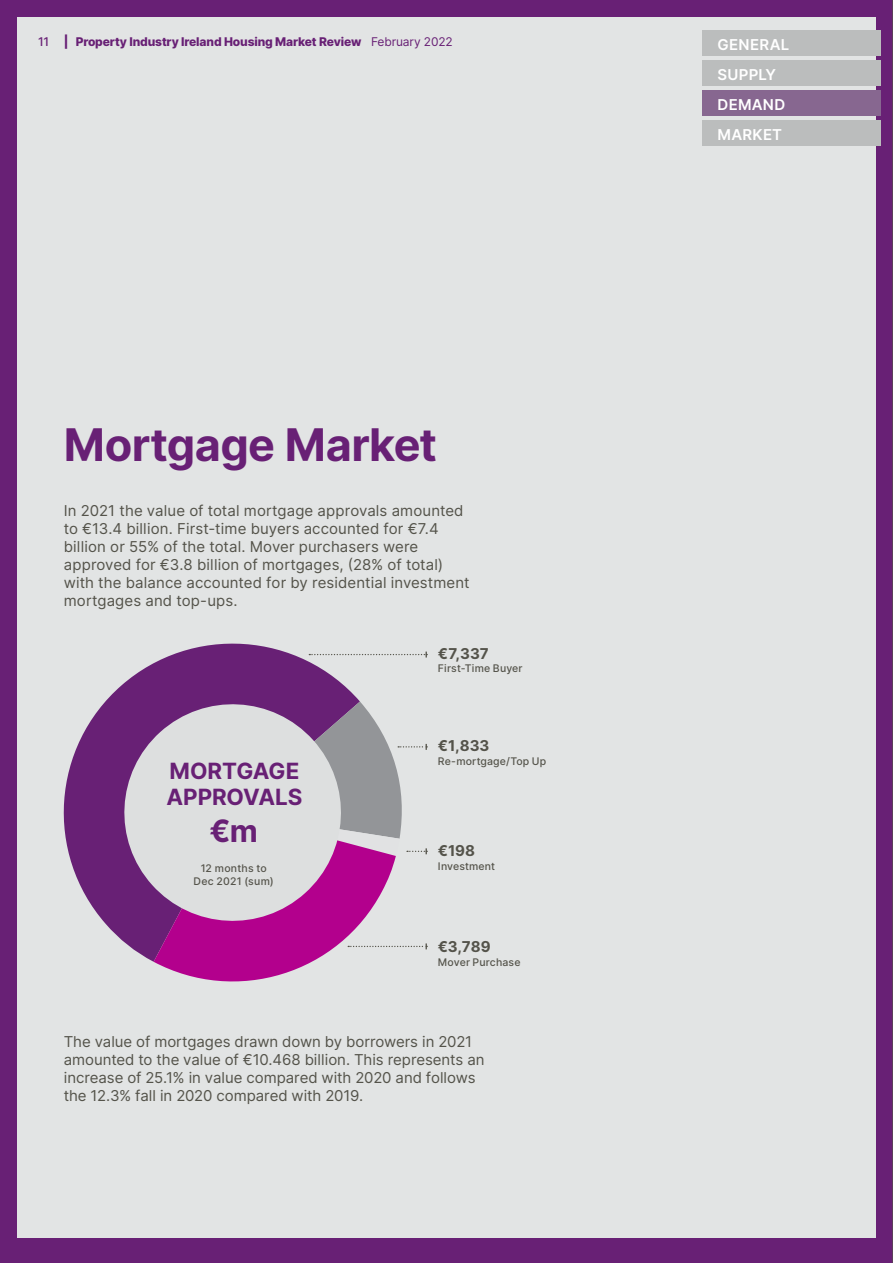
<style>
.page{position:relative;width:893px;height:1263px;background:#682075}
.page>*{position:absolute;margin:0;border:0;box-sizing:border-box;transform-origin:0 0}
.t1{font:700 45px "Inter";letter-spacing:-.01em;color:#682075}
.t2{font:700 30.9px "Inter";color:#682075}
.t3{font:700 22.35px/26.8px "Inter";letter-spacing:-.005em;color:#682075}
.t4{font:15px/18px "Inter";color:#54534a}
.t5{font:600 15px/30px "Inter";letter-spacing:.02em;color:#fff}
.t6{font:700 15px "Inter";color:#54534a}
.t7{font:800 12px "Inter";letter-spacing:-.01em;color:#682075}
.t8{font:500 10.5px/13.5px "Inter";letter-spacing:.015em;color:#54534a;text-align:center}
.s1{font-weight:500}
.s2{font-weight:400}
</style>
<div class="page">
<div style="left:17px;top:17px;width:859px;height:1220px;background:#e2e4e4"></div>
<svg style="left:63px;top:643px;width:297px;height:319px;fill:#682075"></svg>
<svg style="left:154px;top:856px;width:242px;height:126px;fill:#b3008d"></svg>
<svg style="left:112px;top:692px;width:241px;height:241px"></svg>
<svg style="left:309px;top:652px;width:118px;height:5px"></svg>
<svg style="left:348px;top:943px;width:79px;height:6px"></svg>
<svg style="left:233px;top:701px;width:194px;height:155px"></svg>
<div style="left:703px;top:30px;width:178px;height:25px;background:#bbbdbd"></div>
<div style="left:703px;top:60px;width:178px;height:25px;background:#bbbdbd"></div>
<div style="left:703px;top:90px;width:178px;height:25px;background:#876790"></div>
<div style="left:703px;top:120px;width:178px;height:25px;background:#bbbdbd"></div>
<p class="t7" style="left:38px;top:33px;width:416px"><span class="s1">11</span> | Property Industry Ireland Housing Market Review <span class="s2">February 2022</span></p>
<h1 class="t1" style="left:64px;top:412px;width:375px">Mortgage Market</h1>
<p class="t4" style="left:64px;top:501px;width:407px">In 2021 the value of total mortgage approvals amounted to €13.4 billion. First-time buyers accounted for €7.4 billion or 55% of the total. Mover purchasers were approved for €3.8 billion of mortgages, (28% of total) with the balance accounted for by residential investment mortgages and top-ups.</p>
<h3 class="t3" style="left:167px;top:756px;width:137px">MORTGAGE<br>APPROVALS</h3>
<h2 class="t2" style="left:210px;top:809px;width:50px">€m</h2>
<p class="t8" style="left:194px;top:861px;width:82px">12 months to<br>Dec 2021 (sum)</p>
<p class="t6" style="left:438px;top:643px;width:52px">€7,337</p>
<p class="t8" style="left:438px;top:662px;width:86px">First-Time Buyer</p>
<p class="t6" style="left:438px;top:735px;width:53px">€1,833</p>
<p class="t8" style="left:438px;top:754px;width:110px">Re-mortgage/Top Up</p>
<p class="t6" style="left:438px;top:840px;width:39px">€198</p>
<p class="t8" style="left:438px;top:859px;width:59px">Investment</p>
<p class="t6" style="left:438px;top:936px;width:54px">€3,789</p>
<p class="t8" style="left:438px;top:955px;width:84px">Mover Purchase</p>
<p class="t4" style="left:64px;top:1032px;width:422px">The value of mortgages drawn down by borrowers in 2021 amounted to the value of €10.468 billion. This represents an increase of 25.1% in value compared with 2020 and follows the 12.3% fall in 2020 compared with 2019.</p>
<p class="t5" style="left:717px;top:29px;width:73px">GENERAL<br>SUPPLY<br>DEMAND<br>MARKET</p>
</div>
